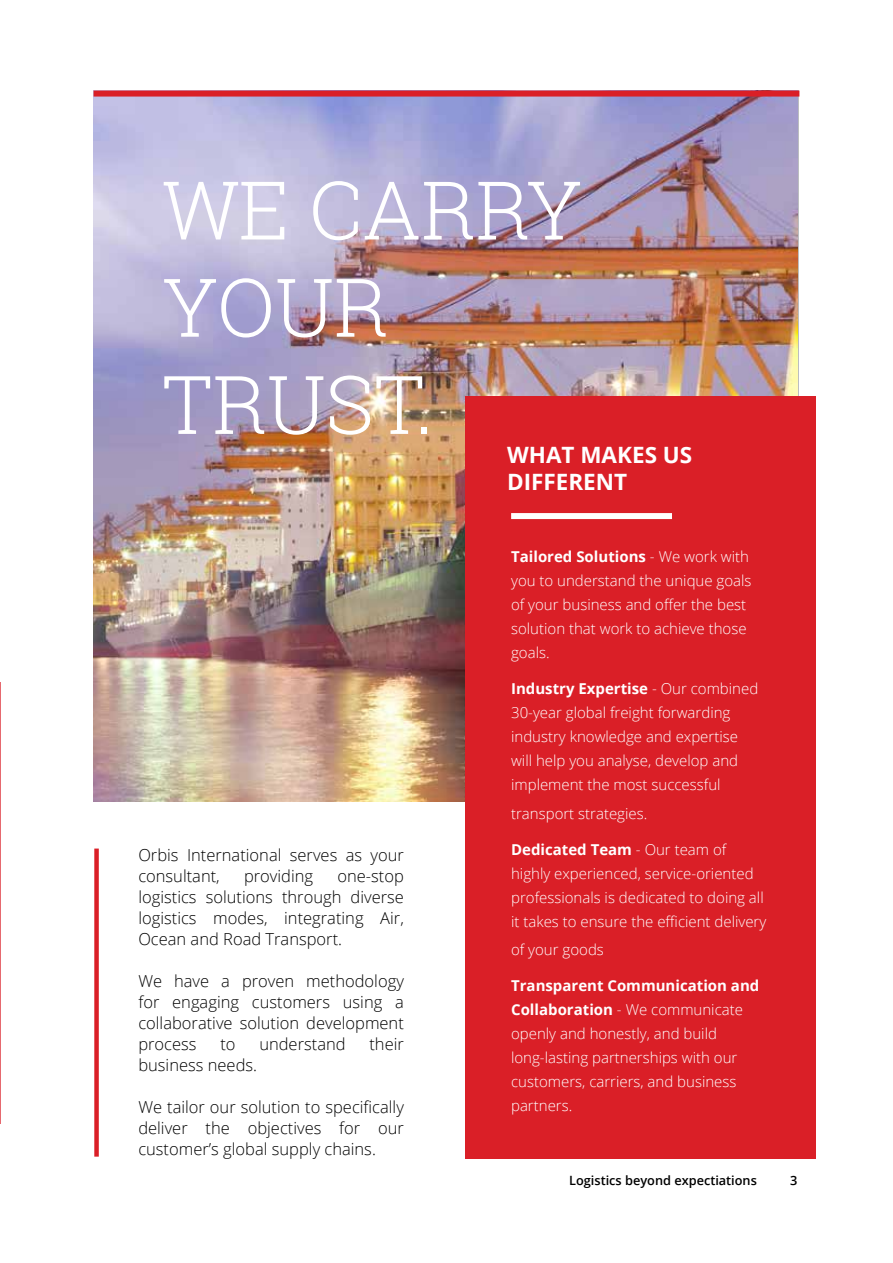
<style>
.page{position:relative;width:893px;height:1263px;background:#fff}
.page>*{position:absolute;margin:0;border:0;box-sizing:border-box;transform-origin:0 0}
.t1{font:300 81px/97.2px "Roboto Slab";color:#fff}
.t2{font:700 22.5px/27px "Open Sans";color:#fff}
.t3{font:300 16.5px/21px "Open Sans";color:#000;text-align:justify}
.t4{font:300 15px/24px "Open Sans";color:#fff}
.t5{font:600 12.75px "Open Sans";color:#000}
.s1{font-weight:700}
</style>
<div class="page">
<div style="left:94px;top:848px;width:5px;height:308px;background:#da1f27"></div>
<hr style="left:0;top:683px;width:1px;height:441px;background:#da1f27">
<img style="left:94px;top:97px;width:703px;height:704px">
<div style="left:466px;top:396px;width:350px;height:763px;background:#da1f27"></div>
<div style="left:511px;top:513px;width:161px;height:6px;background:#fff"></div>
<div style="left:94px;top:91px;width:705px;height:6px;background:#da1f27"></div>
<h1 class="t1" style="left:162px;top:159px;width:422px">WE CARRY<br>YOUR<br>TRUST.</h1>
<p class="t3" style="left:138px;top:844px;width:267px">Orbis International serves as your consultant,</p>
<p class="t3" style="left:244px;top:865px;width:71px">providing</p>
<p class="t3" style="left:138px;top:865px;width:267px;text-indent:199px">one-stop logistics solutions through diverse logistics modes, integrating Air, Ocean and Road Transport.</p>
<p class="t3" style="left:138px;top:970px;width:267px">We have a proven methodology for engaging customers using a collaborative solution development process</p>
<p class="t3" style="left:220px;top:1033px;width:17px">to</p>
<p class="t3" style="left:259px;top:1033px;width:88px">understand</p>
<p class="t3" style="left:369px;top:1033px;width:36px">their</p>
<p class="t3" style="left:138px;top:1054px;width:120px">business needs.</p>
<p class="t3" style="left:138px;top:1096px;width:267px">We tailor our solution to specifically deliver the objectives for our customer’s global supply chains.</p>
<h2 class="t2" style="left:507px;top:441px;width:187px">WHAT MAKES US<br>DIFFERENT</h2>
<p class="t4" style="left:511px;top:544px;width:242px"><span class="s1">Tailored Solutions</span> - We work with you to understand the unique goals of your business and offer the best solution that work to achieve those goals.</p>
<p class="t4" style="left:511px;top:676px;width:249px"><span class="s1">Industry Expertise</span> - Our combined 30-year global freight forwarding industry knowledge and expertise will help you analyse, develop and implement the most successful</p>
<p class="t4" style="left:511px;top:801px;width:138px">transport strategies.</p>
<p class="t4" style="left:511px;top:837px;width:257px"><span class="s1">Dedicated Team</span> - Our team of highly experienced, service-oriented professionals is dedicated to doing all it takes to ensure the efficient delivery</p>
<p class="t4" style="left:511px;top:937px;width:94px">of your goods</p>
<p class="t4" style="left:511px;top:973px;width:250px"><span class="s1">Transparent Communication and<br>Collaboration</span> - We communicate openly and honestly, and build long-lasting partnerships with our customers, carriers, and business partners.</p>
<p class="t5" style="left:569px;top:1171px;width:189px">Logistics beyond expectiations</p>
<p class="t5" style="left:790px;top:1171px;width:9px">3</p>
</div>
